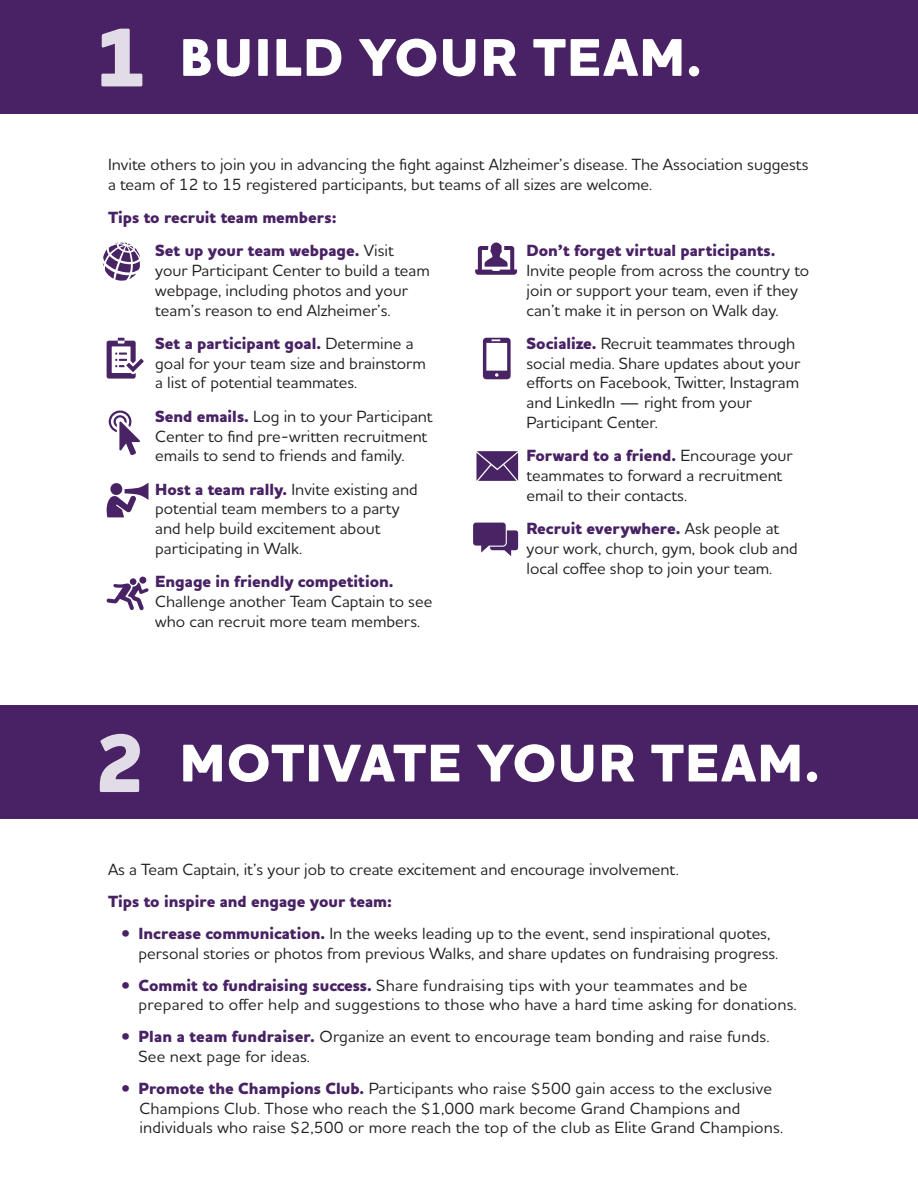
<style>
.page{position:relative;width:918px;height:1188px;background:#fff}
.page>*{position:absolute;margin:0;border:0;box-sizing:border-box;transform-origin:0 0}
.t1{font:800 84.3px "Houschka Alt Pro";color:#e2dce7}
.t2{font:800 54px "Houschka Alt Pro";letter-spacing:.025em;color:#fff}
.t3{font:500 16.5px/19.8px "Houschka Alt Pro";color:#231f20}
.t4{font:800 16.5px "Houschka Alt Pro";color:#482264}
.s1{font-weight:800;color:#482264}
.s2{color:#482264}
</style>
<div class="page">
<div style="left:0;top:0;width:918px;height:113px;background:#482264"></div>
<svg style="left:473px;top:523px;width:45px;height:33px"></svg>
<svg style="left:483px;top:338px;width:28px;height:41px"></svg>
<svg style="left:476px;top:451px;width:42px;height:30px"></svg>
<svg style="left:103px;top:243px;width:37px;height:38px"></svg>
<svg style="left:107px;top:338px;width:37px;height:41px"></svg>
<svg style="left:109px;top:411px;width:31px;height:44px"></svg>
<svg style="left:107px;top:483px;width:42px;height:34px"></svg>
<svg style="left:107px;top:577px;width:42px;height:33px"></svg>
<svg style="left:475px;top:243px;width:42px;height:32px"></svg>
<div style="left:0;top:706px;width:918px;height:113px;background:#482264"></div>
<p class="t1" style="left:95px;top:3px;width:52px">1</p>
<p class="t2" style="left:180px;top:22px;width:524px">BUILD YOUR TEAM.</p>
<p class="t3" style="left:108px;top:154px;width:702px">Invite others to join you in advancing the fight against Alzheimer’s disease. The Association suggests a team of 12 to 15 registered participants, but teams of all sizes are welcome.</p>
<p class="t4" style="left:108px;top:206px;width:230px">Tips to recruit team members:</p>
<p class="t3" style="left:155px;top:240px;width:276px"><span class="s1">Set up your team webpage.</span> Visit your Participant Center to build a team webpage, including photos and your team’s reason to end Alzheimer’s.</p>
<p class="t3" style="left:155px;top:333px;width:272px"><span class="s1">Set a participant goal.</span> Determine a goal for your team size and brainstorm a list of potential teammates.</p>
<p class="t3" style="left:155px;top:406px;width:279px"><span class="s1">Send emails.</span> Log in to your Participant<br>Center to find pre-written recruitment emails to send to friends and family.</p>
<p class="t3" style="left:155px;top:479px;width:264px"><span class="s1">Host a team rally.</span> Invite existing and potential team members to a party and help build excitement about participating in Walk.</p>
<p class="t3" style="left:155px;top:571px;width:279px"><span class="s1">Engage in friendly competition.<br></span>Challenge another Team Captain to see who can recruit more team members.</p>
<p class="t3" style="left:526px;top:240px;width:284px"><span class="s1">Don’t forget virtual participants.<br></span>Invite people from across the country to join or support your team, even if they can’t make it in person on Walk day.</p>
<p class="t3" style="left:526px;top:333px;width:276px"><span class="s1">Socialize.</span> Recruit teammates through social media. Share updates about your efforts on Facebook, Twitter, Instagram and LinkedIn — right from your Participant Center.</p>
<p class="t3" style="left:526px;top:445px;width:268px"><span class="s1">Forward to a friend.</span> Encourage your teammates to forward a recruitment email to their contacts.</p>
<p class="t3" style="left:526px;top:518px;width:273px"><span class="s1">Recruit everywhere.</span> Ask people at your work, church, gym, book club and local coffee shop to join your team.</p>
<p class="t1" style="left:95px;top:708px;width:52px">2</p>
<p class="t2" style="left:180px;top:728px;width:642px">MOTIVATE YOUR TEAM.</p>
<p class="t3" style="left:108px;top:859px;width:572px">As a Team Captain, it’s your job to create excitement and encourage involvement.</p>
<p class="t4" style="left:108px;top:891px;width:286px">Tips to inspire and engage your team:</p>
<p class="t3" style="left:139px;top:923px;width:641px;text-indent:-17px"><span class="s2">•</span> <span class="s1">Increase communication.</span> In the weeks leading up to the event, send inspirational quotes, personal stories or photos from previous Walks, and share updates on fundraising progress.</p>
<p class="t3" style="left:138px;top:975px;width:660px;text-indent:-17px"><span class="s2">•</span> <span class="s1">Commit to fundraising success.</span> Share fundraising tips with your teammates and be prepared to offer help and suggestions to those who have a hard time asking for donations.</p>
<p class="t3" style="left:139px;top:1026px;width:632px;text-indent:-17px"><span class="s2">•</span> <span class="s1">Plan a team fundraiser.</span> Organize an event to encourage team bonding and raise funds.<br>See next page for ideas.</p>
<p class="t3" style="left:122px;top:1078px;width:652px"><span class="s2">•</span> <span class="s1">Promote the Champions Club.</span> Participants who raise $500 gain access to the exclusive</p>
<p class="t3" style="left:140px;top:1098px;width:645px">Champions Club. Those who reach the $1,000 mark become Grand Champions and individuals who raise $2,500 or more reach the top of the club as Elite Grand Champions.</p>
</div>
